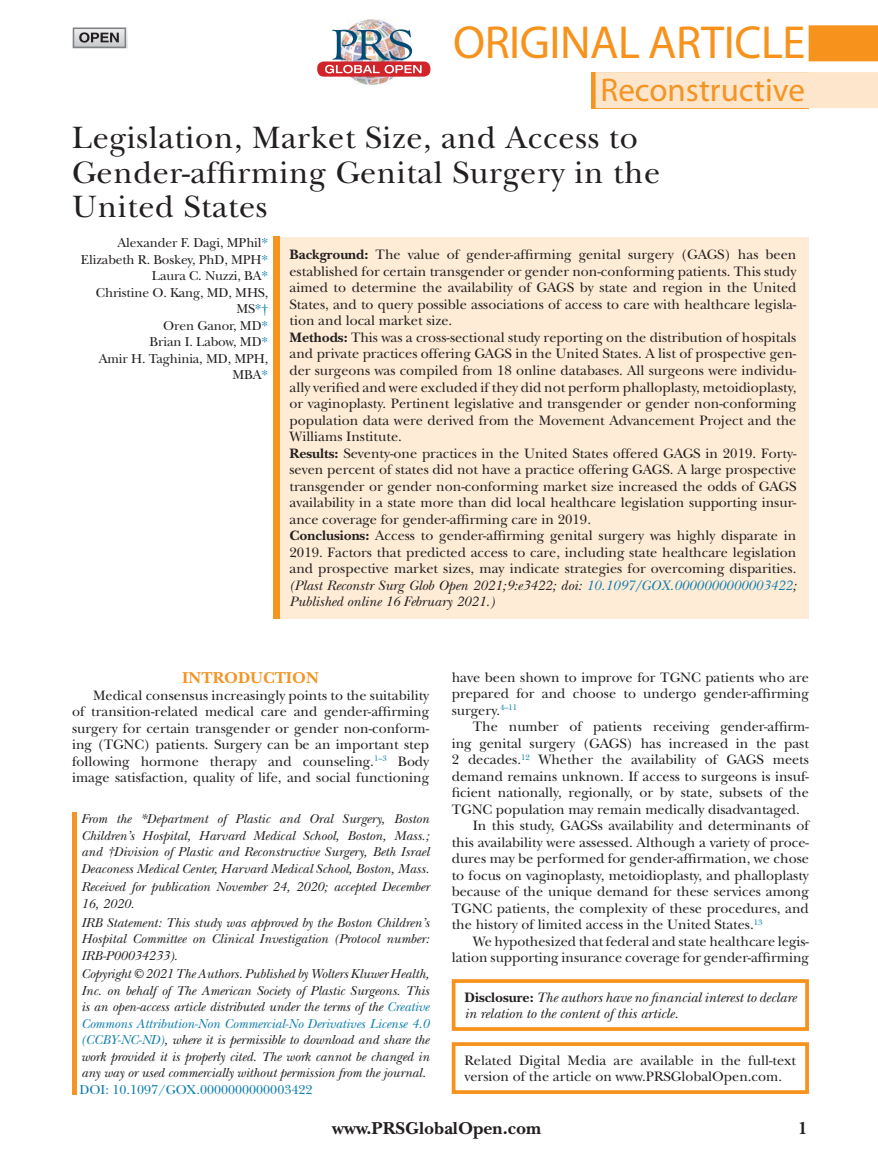
<style>
.page{position:relative;width:878px;height:1175px;background:#fff}
.page>*{position:absolute;margin:0;border:0;box-sizing:border-box;transform-origin:0 0}
.t1{font:46.5px "Myriad Pro";letter-spacing:-.01em;color:#f7931d}
.t2{font:33px "Myriad Pro";color:#f49423}
.t3{font:32.25px/34.5px "New Baskerville Std";letter-spacing:.02em;color:#231f20}
.t4{font:700 18px "New Baskerville Std";color:#231f20}
.t5{font:700 16.5px "New Baskerville Std";color:#f49423}
.t6{font:14.25px/16.5px "New Baskerville Std";color:#231f20}
.t7{font:italic 14.25px/16.5px "New Baskerville Std";color:#231f20}
.t8{font:italic 13.5px/16.5px "New Baskerville Std";color:#231f20;text-align:justify}
.t9{font:13.5px/16.5px "New Baskerville Std";letter-spacing:-.01em;color:#231f20;text-align:right}
.t10{font:13.5px "New Baskerville Std";color:#0f7eac}
.s1{color:#0f7eac}
.s2{font-weight:700}
.s3{font-style:italic}
.s4{font-style:italic;color:#0f7eac}
.s5{font-weight:700;font-style:normal}
</style>
<div class="page">
<img style="left:72px;top:27px;width:55px;height:22px">
<div style="left:73px;top:28px;width:53px;height:20px;border:2px solid #808285"></div>
<svg style="left:79px;top:32px;width:40px;height:11px"></svg>
<div style="left:452px;top:1042px;width:356px;height:52px;border:4px solid #f7931d"></div>
<div style="left:452px;top:979px;width:356px;height:51px;border:4px solid #f7931d"></div>
<div style="left:595px;top:72px;width:283px;height:36px;background:#fde6cb"></div>
<hr style="left:72px;top:812px;width:4px;height:66px;background:#f49423">
<hr style="left:72px;top:878px;width:4px;height:35px;background:#f49423">
<hr style="left:72px;top:913px;width:4px;height:52px;background:#f49423">
<hr style="left:72px;top:965px;width:4px;height:118px;background:#f49423">
<hr style="left:72px;top:1081px;width:4px;height:13px;background:#f49423">
<div style="left:274px;top:126px;width:534px;height:493px;background:#feecd7"></div>
<div style="left:274px;top:226px;width:534px;height:11px;background:#fff"></div>
<div style="left:274px;top:237px;width:6px;height:93px;background:#f49423"></div>
<div style="left:274px;top:319px;width:6px;height:126px;background:#f49423"></div>
<div style="left:274px;top:435px;width:6px;height:93px;background:#f49423"></div>
<div style="left:274px;top:517px;width:6px;height:102px;background:#f49423"></div>
<div style="left:72px;top:126px;width:736px;height:101px;background:#fff"></div>
<div style="left:808px;top:25px;width:70px;height:36px;background:#f7931d"></div>
<img style="left:348px;top:20px;width:48px;height:64px">
<svg style="left:317px;top:61px;width:113px;height:16px"></svg>
<img style="left:325px;top:29px;width:96px;height:44px">
<h1 class="t1" style="left:453px;top:14px;width:354px">Original Article</h1>
<h2 class="t2" style="left:600px;top:69px;width:206px">Reconstructive</h2>
<h3 class="t3" style="left:72px;top:121px;width:589px">Legislation, Market Size, and Access to<br>Gender-affirming Genital Surgery in the<br>United States</h3>
<p class="t9" style="left:81px;top:235px;width:189px">Alexander F. Dagi, MPhil<span class="s1">*<br></span>Elizabeth R. Boskey, PhD, MPH<span class="s1">*<br></span>Laura C. Nuzzi, BA<span class="s1">*<br></span>Christine O. Kang, MD, MHS,<br>MS<span class="s1">*†<br></span>Oren Ganor, MD<span class="s1">*<br></span>Brian I. Labow, MD<span class="s1">*<br></span>Amir H. Taghinia, MD, MPH,<br>MBA<span class="s1">*</span></p>
<p class="t6" style="left:289px;top:247px;width:508px"><span class="s2">Background:</span> The value of gender-affirming genital surgery (GAGS) has been established for certain transgender or gender non-conforming patients. This study aimed to determine the availability of GAGS by state and region in the United States, and to query possible associations of access to care with healthcare legisla&shy;tion and local market size.<br><span class="s2">Methods:</span> This was a cross-sectional study reporting on the distribution of hospitals and private practices offering GAGS in the United States. A list of prospective gen&shy;der surgeons was compiled from 18 online databases. All surgeons were individu&shy;ally verified and were excluded if they did not perform phalloplasty, metoidioplasty, or vaginoplasty. Pertinent legislative and transgender or gender non-conforming population data were derived from the Movement Advancement Project and the Williams Institute.<br><span class="s2">Results:</span> Seventy-one practices in the United States offered GAGS in 2019. Forty&shy;seven percent of states did not have a practice offering GAGS. A large prospective transgender or gender non-conforming market size increased the odds of GAGS availability in a state more than did local healthcare legislation supporting insur&shy;ance coverage for gender-affirming care in 2019.<br><span class="s2">Conclusions:</span> Access to gender-affirming genital surgery was highly disparate in 2019. Factors that predicted access to care, including state healthcare legislation and prospective market sizes, may indicate strategies for overcoming disparities. <span class="s3">(Plast Reconstr Surg Glob Open 2021;9:e3422; doi:</span> <span class="s4">10.1097/GOX.0000000000003422</span><span class="s3">; Published online 16 February 2021.)</span></p>
<p class="t5" style="left:182px;top:668px;width:138px">INTRODUCTION</p>
<p class="t6" style="left:72px;top:687px;width:359px;text-align:justify;text-indent:21px">Medical consensus increasingly points to the suitability of transition-related medical care and gender-affirming surgery for certain transgender or gender non-conform&shy;ing (TGNC) patients. Surgery can be an important step following hormone therapy and counseling.<sup>1–3</sup> Body image satisfaction, quality of life, and social functioning</p>
<p class="t8" style="left:81px;top:810px;width:350px">From the *Department of Plastic and Oral Surgery, Boston Children’s Hospital, Harvard Medical School, Boston, Mass.; and †Division of Plastic and Reconstructive Surgery, Beth Israel Deaconess Medical Center, Harvard Medical School, Boston, Mass.</p>
<p class="t8" style="left:81px;top:878px;width:350px">Received for publication November 24, 2020; accepted December<br>16, 2020.</p>
<p class="t8" style="left:81px;top:914px;width:350px">IRB Statement: This study was approved by the Boston Children’s Hospital Committee on Clinical Investigation (Protocol number:<br>IRB-P00034233).</p>
<p class="t8" style="left:81px;top:965px;width:350px">Copyright © 2021 The Authors. Published by Wolters Kluwer Health, Inc. on behalf of The American Society of Plastic Surgeons. This is an open-access article distributed under the terms of the <span class="s1">Creative Commons Attribution-Non Commercial-No Derivatives License 4.0 (CCBY-NC-ND)</span>, where it is permissible to download and share the work provided it is properly cited. The work cannot be changed in any way or used commercially without permission from the journal.</p>
<p class="t10" style="left:80px;top:1081px;width:234px">DOI: 10.1097/GOX.0000000000003422</p>
<p class="t6" style="left:452px;top:669px;width:359px;text-align:justify">have been shown to improve for TGNC patients who are prepared for and choose to undergo gender-affirming surgery.<sup>4–11</sup></p>
<p class="t6" style="left:472px;top:718px;width:338px">The number of patients receiving gender-affirm-</p>
<p class="t6" style="left:451px;top:735px;width:359px">ing genital surgery (GAGS) has increased in the past</p>
<p class="t6" style="left:451px;top:751px;width:359px">2 decades.<sup>12</sup> Whether the availability of GAGS meets</p>
<p class="t6" style="left:451px;top:768px;width:359px">demand remains unknown. If access to surgeons is insuf-</p>
<p class="t6" style="left:451px;top:784px;width:359px">ficient nationally, regionally, or by state, subsets of the</p>
<p class="t6" style="left:451px;top:801px;width:349px">TGNC population may remain medically disadvantaged.</p>
<p class="t6" style="left:473px;top:817px;width:337px">In this study, GAGSs availability and determinants of</p>
<p class="t6" style="left:451px;top:834px;width:359px">this availability were assessed. Although a variety of proce-</p>
<p class="t6" style="left:451px;top:850px;width:358px">dures may be performed for gender-affirmation, we chose</p>
<p class="t6" style="left:451px;top:867px;width:358px">to focus on vaginoplasty, metoidioplasty, and phalloplasty</p>
<p class="t6" style="left:451px;top:883px;width:359px">because of the unique demand for these services among</p>
<p class="t6" style="left:451px;top:900px;width:358px">TGNC patients, the complexity of these procedures, and</p>
<p class="t6" style="left:451px;top:916px;width:312px">the history of limited access in the United States.<sup>13</sup></p>
<p class="t6" style="left:472px;top:933px;width:338px">We hypothesized that federal and state healthcare legis-</p>
<p class="t6" style="left:451px;top:949px;width:359px">lation supporting insurance coverage for gender-affirming</p>
<p class="t7" style="left:464px;top:988px;width:333px"><span class="s5">Disclosure:</span> The authors have no financial interest to declare in relation to the content of this article.</p>
<p class="t6" style="left:464px;top:1051px;width:333px">Related Digital Media are available in the full-text version of the article on www.PRSGlobalOpen.com.</p>
<p class="t4" style="left:332px;top:1118px;width:210px">www.PRSGlobalOpen.com</p>
<p class="t4" style="left:798px;top:1118px;width:11px">1</p>
</div>
